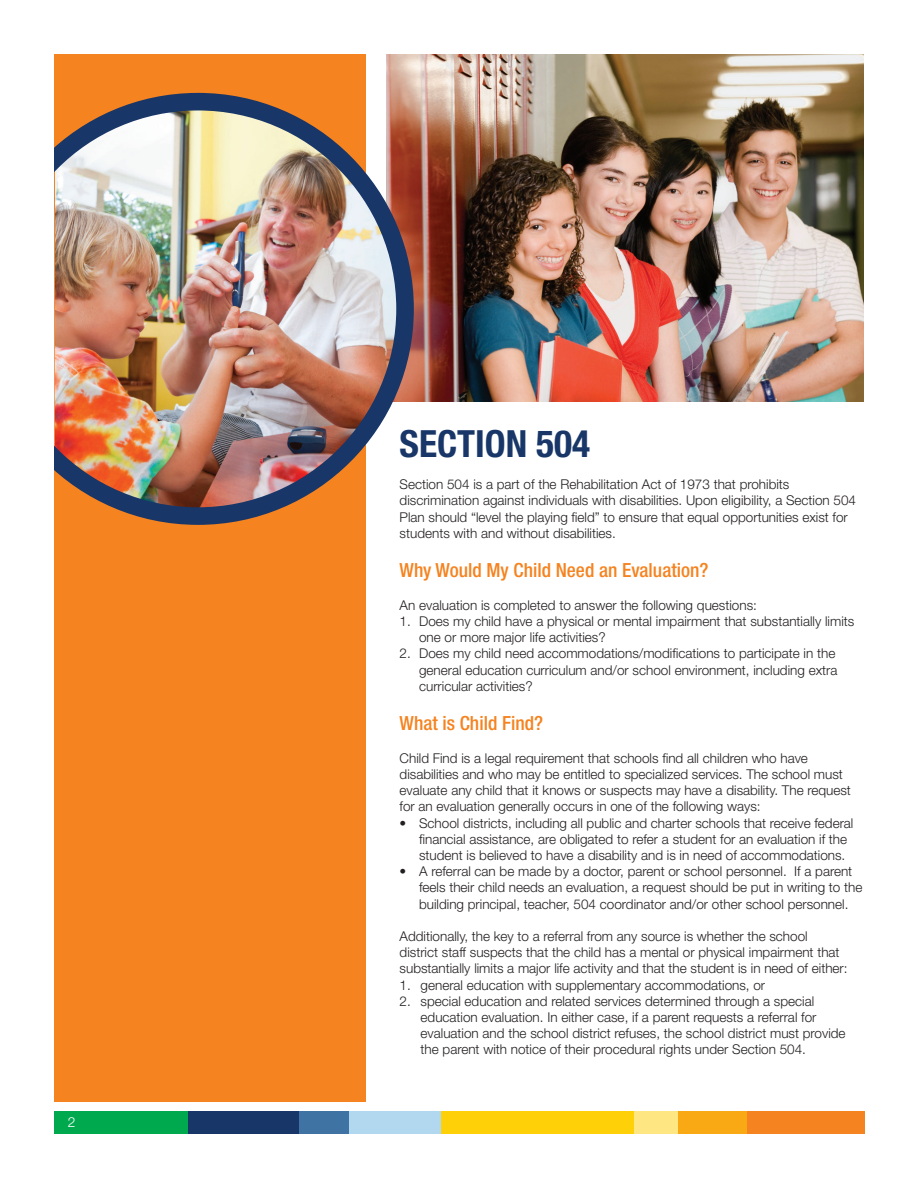
<style>
.page{position:relative;width:918px;height:1188px;background:#fff}
.page>*{position:absolute;margin:0;border:0;box-sizing:border-box;transform-origin:0 0}
.t1{font:700 condensed 37.5px "Helvetica Neue";color:#183667}
.t2{font:500 condensed 19.5px "Helvetica Neue";color:#f58320}
.t3{font:300 13.8px "Helvetica Neue";color:#fff}
.t4{font:300 13.5px/16.2px "Helvetica Neue";color:#231f20}
.s1{font-family:"Helvetica Neue LT Pro"}
</style>
<div class="page">
<img style="left:387px;top:54px;width:477px;height:348px">
<div style="left:54px;top:1112px;width:160px;height:22px;background:#00a84e"></div>
<div style="left:189px;top:1112px;width:160px;height:22px;background:#183667"></div>
<div style="left:678px;top:1112px;width:187px;height:22px;background:#f58320"></div>
<svg style="left:299px;top:1112px;width:143px;height:22px;background:#89b4d3"></svg>
<div style="left:442px;top:1112px;width:192px;height:22px;background:#fdd008"></div>
<svg style="left:634px;top:1112px;width:112px;height:22px;background:#fac13f"></svg>
<div style="left:54px;top:54px;width:312px;height:1048px;background:#f58320"></div>
<img style="left:54px;top:93px;width:360px;height:432px">
<p class="t3" style="left:68px;top:1114px;width:9px">2</p>
<h1 class="t1" style="left:400px;top:421px;width:192px">SECTION 504</h1>
<p class="t4" style="left:400px;top:476px;width:458px">Section 504 is a part of the Rehabilitation Act of 1973 that prohibits discrimination against individuals with disabilities. Upon eligibility, a Section 504<br>Plan should “level the playing field” to ensure that equal opportunities exist for students with and without disabilities.</p>
<h2 class="t2" style="left:400px;top:559px;width:310px">Why Would My Child Need an Evaluation?</h2>
<p class="t4" style="left:400px;top:597px;width:359px">An evaluation is completed to answer the following questions:</p>
<p class="t4" style="left:419px;top:613px;width:437px;text-indent:-19px"><span class="s1">1.</span> Does my child have a physical or mental impairment that substantially limits one or more major life activities?</p>
<p class="t4" style="left:419px;top:645px;width:420px;text-indent:-19px"><span class="s1">2.</span> Does my child need accommodations/modifications to participate in the general education curriculum and/or school environment, including extra curricular activities?</p>
<h2 class="t2" style="left:400px;top:712px;width:145px">What is Child Find?</h2>
<p class="t4" style="left:400px;top:750px;width:453px">Child Find is a legal requirement that schools find all children who have disabilities and who may be entitled to specialized services. The school must evaluate any child that it knows or suspects may have a disability. The request for an evaluation generally occurs in one of the following ways:</p>
<p class="t4" style="left:419px;top:814px;width:436px;text-indent:-19px">• School districts, including all public and charter schools that receive federal financial assistance, are obligated to refer a student for an evaluation if the student is believed to have a disability and is in need of accommodations.</p>
<p class="t4" style="left:419px;top:863px;width:445px;text-indent:-19px">• A referral can be made by a doctor, parent or school personnel. If a parent feels their child needs an evaluation, a request should be put in writing to the building principal, teacher, 504 coordinator and/or other school personnel.</p>
<p class="t4" style="left:400px;top:928px;width:450px">Additionally, the key to a referral from any source is whether the school district staff suspects that the child has a mental or physical impairment that substantially limits a major life activity and that the student is in need of either:</p>
<p class="t4" style="left:400px;top:976px;width:367px"><span class="s1">1.</span> general education with supplementary accommodations, or</p>
<p class="t4" style="left:421px;top:993px;width:427px;text-indent:-21px"><span class="s1">2.</span> special education and related services determined through a special education evaluation. In either case, if a parent requests a referral for evaluation and the school district refuses, the school district must provide the parent with notice of their procedural rights under Section 504.</p>
</div>
